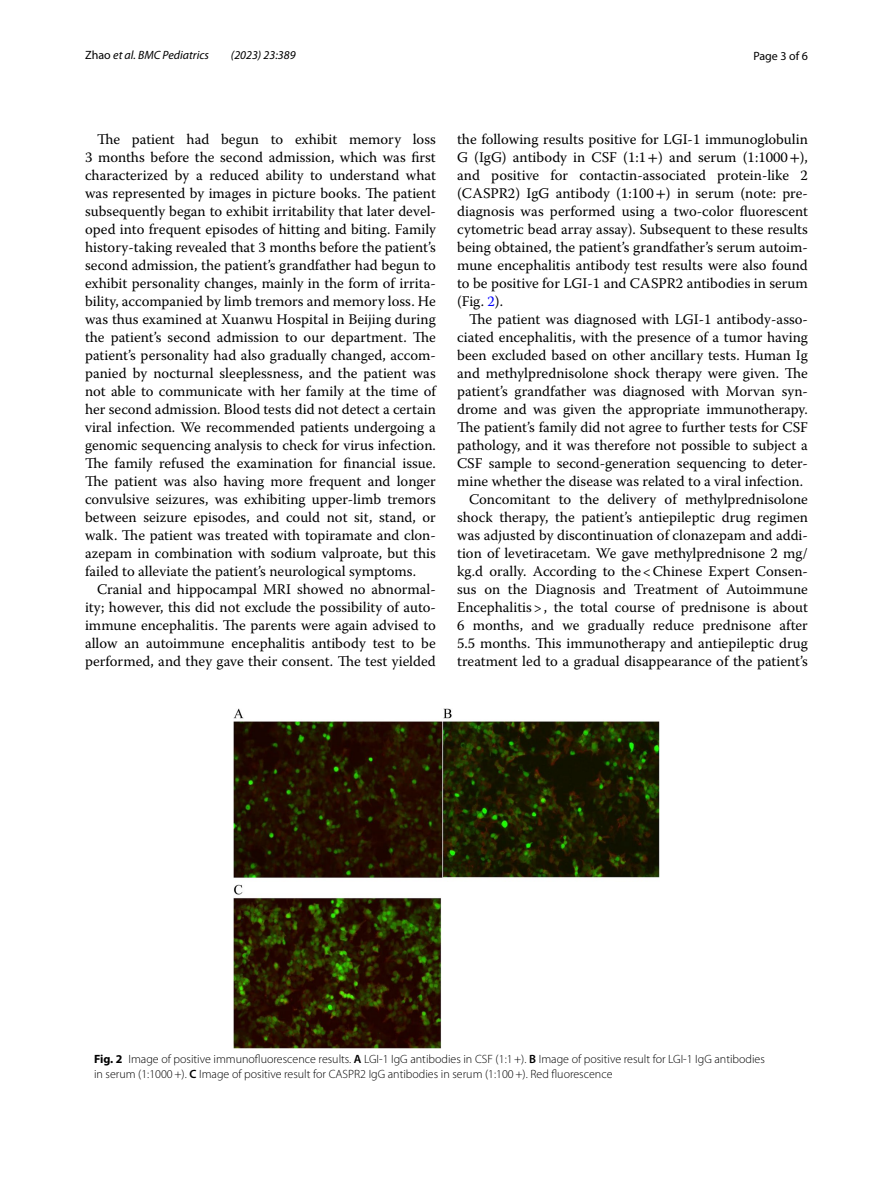
<style>
.page{position:relative;width:893px;height:1187px;background:#fff}
.page>*{position:absolute;margin:0;border:0;box-sizing:border-box;transform-origin:0 0}
.t1{font:14.7px/18px "Warnock Pro";color:#000;text-align:justify}
.t2{font:300 12px/15px "Myriad Pro";color:#000}
.t3{font:italic 12px "Myriad Pro";color:#000}
.t4{font:12px "Myriad Pro";color:#000}
.s1{font-style:normal}
.s2{font-family:"STIX"}
.s3{color:#00f}
.s4{font-weight:700}
.s5{font-weight:600}
</style>
<div class="page">
<img style="left:234px;top:708px;width:425px;height:339px">
<p class="t3" style="left:85px;top:48px;width:126px"><span class="s1">Zhao</span> et al. BMC Pediatrics</p>
<p class="t3" style="left:231px;top:48px;width:66px">(2023) 23:389</p>
<p class="t4" style="left:753px;top:48px;width:56px">Page 3 of 6</p>
<p class="t1" style="left:85px;top:130px;width:352px;text-indent:12px">The patient had begun to exhibit memory loss 3 months before the second admission, which was first characterized by a reduced ability to understand what was represented by images in picture books. The patient subsequently began to exhibit irritability that later devel&shy;oped into frequent episodes of hitting and biting. Family history-taking revealed that 3 months before the patient’s second admission, the patient’s grandfather had begun to exhibit personality changes, mainly in the form of irrita&shy;bility, accompanied by limb tremors and memory loss. He was thus examined at Xuanwu Hospital in Beijing during the patient’s second admission to our department. The patient’s personality had also gradually changed, accom&shy;panied by nocturnal sleeplessness, and the patient was not able to communicate with her family at the time of her second admission. Blood tests did not detect a certain viral infection. We recommended patients undergoing a genomic sequencing analysis to check for virus infection.<br>The family refused the examination for financial issue.<br>The patient was also having more frequent and longer convulsive seizures, was exhibiting upper-limb tremors between seizure episodes, and could not sit, stand, or walk. The patient was treated with topiramate and clon&shy;azepam in combination with sodium valproate, but this failed to alleviate the patient’s neurological symptoms.</p>
<p class="t1" style="left:85px;top:580px;width:352px;text-indent:12px">Cranial and hippocampal MRI showed no abnormal&shy;ity; however, this did not exclude the possibility of auto&shy;immune encephalitis. The parents were again advised to allow an autoimmune encephalitis antibody test to be performed, and they gave their consent. The test yielded</p>
<p class="t1" style="left:457px;top:130px;width:352px">the following results positive for LGI-1 immunoglobulin G (IgG) antibody in CSF (1:1<span class="s2">+</span>) and serum (1:1000<span class="s2">+</span>), and positive for contactin-associated protein-like 2 (CASPR2) IgG antibody (1:100<span class="s2">+</span>) in serum (note: pre&shy;diagnosis was performed using a two-color fluorescent cytometric bead array assay). Subsequent to these results being obtained, the patient’s grandfather’s serum autoim&shy;mune encephalitis antibody test results were also found to be positive for LGI-1 and CASPR2 antibodies in serum (Fig. <span class="s3">2</span>).</p>
<p class="t1" style="left:469px;top:310px;width:340px">The patient was diagnosed with LGI-1 antibody-asso-</p>
<p class="t1" style="left:457px;top:328px;width:352px">ciated encephalitis, with the presence of a tumor having</p>
<p class="t1" style="left:457px;top:346px;width:352px">been excluded based on other ancillary tests. Human Ig</p>
<p class="t1" style="left:457px;top:364px;width:352px">and methylprednisolone shock therapy were given. The</p>
<p class="t1" style="left:457px;top:382px;width:352px">patient’s grandfather was diagnosed with Morvan syn-</p>
<p class="t1" style="left:457px;top:400px;width:352px">drome and was given the appropriate immunotherapy.</p>
<p class="t1" style="left:457px;top:418px;width:352px">The patient’s family did not agree to further tests for CSF</p>
<p class="t1" style="left:457px;top:436px;width:352px">pathology, and it was therefore not possible to subject a</p>
<p class="t1" style="left:457px;top:454px;width:352px">CSF sample to second-generation sequencing to deter-</p>
<p class="t1" style="left:457px;top:472px;width:347px">mine whether the disease was related to a viral infection.</p>
<p class="t1" style="left:469px;top:490px;width:340px">Concomitant to the delivery of methylprednisolone</p>
<p class="t1" style="left:457px;top:508px;width:352px">shock therapy, the patient’s antiepileptic drug regimen</p>
<p class="t1" style="left:457px;top:526px;width:352px">was adjusted by discontinuation of clonazepam and addi-</p>
<p class="t1" style="left:457px;top:544px;width:352px">tion of levetiracetam. We gave methylprednisone 2 mg/</p>
<p class="t1" style="left:457px;top:562px;width:352px">kg.d orally. According to the&lt;Chinese Expert Consen-</p>
<p class="t1" style="left:457px;top:580px;width:352px">sus on the Diagnosis and Treatment of Autoimmune</p>
<p class="t1" style="left:457px;top:598px;width:352px">Encephalitis&gt;, the total course of prednisone is about</p>
<p class="t1" style="left:457px;top:616px;width:352px">6 months, and we gradually reduce prednisone after</p>
<p class="t1" style="left:457px;top:634px;width:352px">5.5 months. This immunotherapy and antiepileptic drug</p>
<p class="t1" style="left:457px;top:652px;width:352px">treatment led to a gradual disappearance of the patient’s</p>
<p class="t2" style="left:94px;top:1051px;width:672px"><span class="s4">Fig. 2</span> Image of positive immunofluorescence results. <span class="s5">A</span> LGI-1 IgG antibodies in CSF (1:1+). <span class="s5">B</span> Image of positive result for LGI-1 IgG antibodies in serum (1:1000+). <span class="s5">C</span> Image of positive result for CASPR2 IgG antibodies in serum (1:100+). Red fluorescence</p>
</div>
